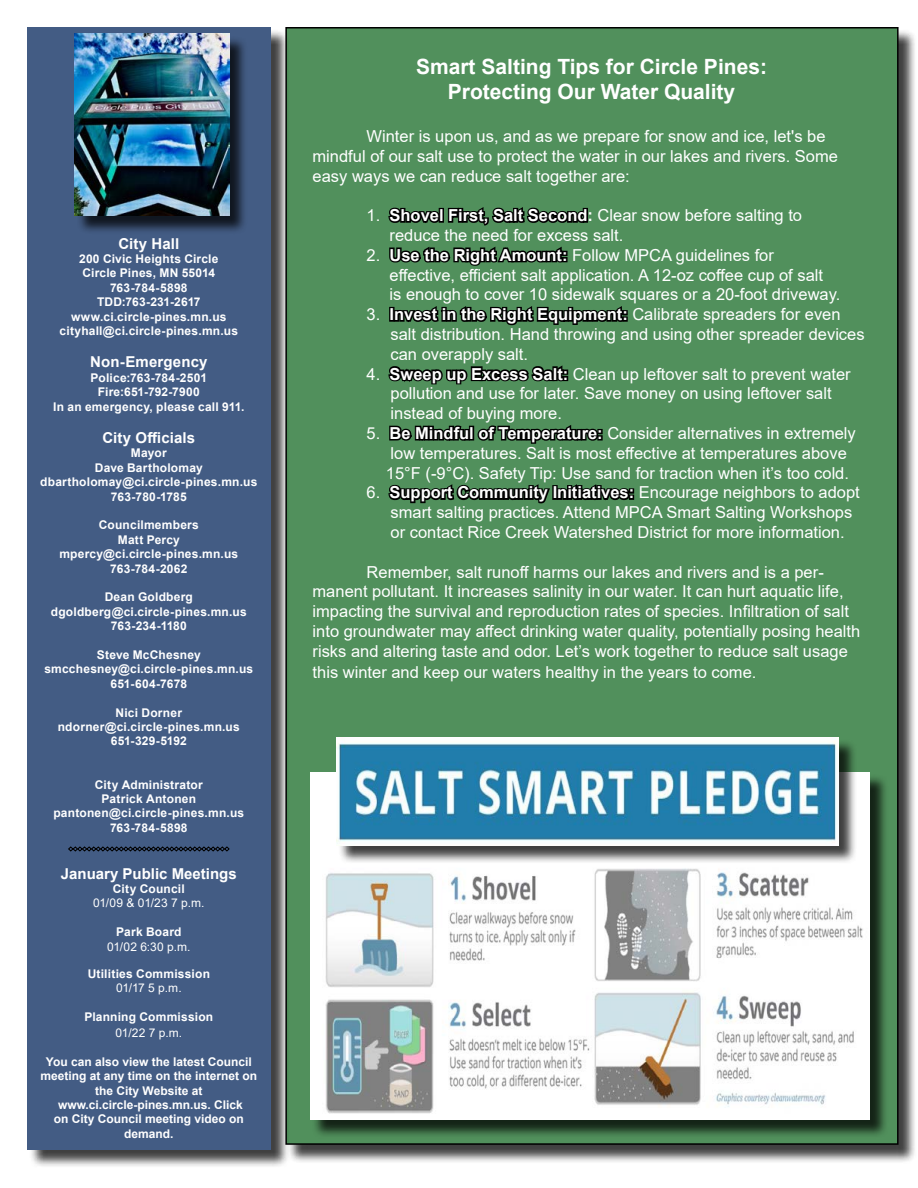
<style>
.page{position:relative;width:918px;height:1188px;background:#fff}
.page>*{position:absolute;margin:0;border:0;box-sizing:border-box;transform-origin:0 0}
.t1{font:700 21px/25.2px "Arial";color:#fff;text-align:center}
.t2{font:16.5px/19.8px "Arial";color:#fff}
.t3{font:700 15px "Arial";letter-spacing:.005em;color:#fff}
.t4{font:700 12px/14.4px "Arial";letter-spacing:.015em;color:#fff;text-align:center}
.t5{font:12px "Arial";letter-spacing:-.01em;color:#fff}
.s1{font-weight:700;color:#000}
.s2{font-weight:700}
</style>
<div class="page">
<div style="left:287px;top:29px;width:630px;height:1135px;background:#000;opacity:.75"></div>
<div style="left:286px;top:28px;width:612px;height:1116px;background:#51905c"></div>
<div style="left:29px;top:29px;width:260px;height:1139px;background:#000;opacity:.75"></div>
<div style="left:27px;top:27px;width:244px;height:1122px;background:#435c84"></div>
<svg style="left:68px;top:846px;width:162px;height:5px"></svg>
<div style="left:77px;top:36px;width:171px;height:198px;background:#000;opacity:.75"></div>
<img style="left:75px;top:34px;width:154px;height:181px">
<div style="left:312px;top:774px;width:577px;height:365px;background:#000;opacity:.75"></div>
<img style="left:310px;top:772px;width:560px;height:348px">
<div style="left:338px;top:739px;width:519px;height:126px;background:#000;opacity:.75"></div>
<img style="left:336px;top:738px;width:502px;height:108px">
<p class="t3" style="left:118px;top:233px;width:62px">City Hall</p>
<p class="t4" style="left:60px;top:252px;width:180px">200 Civic Heights Circle<br>Circle Pines, MN 55014<br>763-784-5898<br>TDD:763-231-2617 www.ci.circle-pines.mn.us cityhall@ci.circle-pines.mn.us</p>
<p class="t3" style="left:90px;top:351px;width:119px">Non-Emergency</p>
<p class="t4" style="left:53px;top:370px;width:193px">Police:763-784-2501<br>Fire:651-792-7900<br>In an emergency, please call 911.</p>
<p class="t3" style="left:102px;top:427px;width:94px">City Officials</p>
<p class="t4" style="left:40px;top:446px;width:219px">Mayor<br>Dave Bartholomay dbartholomay@ci.circle-pines.mn.us<br>763-780-1785</p>
<p class="t4" style="left:59px;top:518px;width:180px">Councilmembers<br>Matt Percy mpercy@ci.circle-pines.mn.us<br>763-784-2062</p>
<p class="t4" style="left:51px;top:590px;width:197px">Dean Goldberg dgoldberg@ci.circle-pines.mn.us<br>763-234-1180</p>
<p class="t4" style="left:44px;top:648px;width:210px">Steve McChesney smcchesney@ci.circle-pines.mn.us<br>651-604-7678</p>
<p class="t4" style="left:58px;top:705px;width:184px">Nici Dorner ndorner@ci.circle-pines.mn.us<br>651-329-5192</p>
<p class="t4" style="left:53px;top:777px;width:192px">City Administrator<br>Patrick Antonen pantonen@ci.circle-pines.mn.us<br>763-784-5898</p>
<p class="t3" style="left:61px;top:863px;width:177px">January Public Meetings</p>
<p class="t4" style="left:113px;top:882px;width:73px">City Council</p>
<p class="t5" style="left:93px;top:895px;width:113px">01/09 &amp; 01/23 7 p.m.</p>
<p class="t4" style="left:116px;top:925px;width:67px">Park Board</p>
<p class="t5" style="left:107px;top:938px;width:85px">01/02 6:30 p.m.</p>
<p class="t4" style="left:88px;top:967px;width:124px">Utilities Commission</p>
<p class="t5" style="left:116px;top:980px;width:67px">01/17 5 p.m.</p>
<p class="t4" style="left:84px;top:1010px;width:130px">Planning Commission</p>
<p class="t5" style="left:115px;top:1024px;width:68px">01/22 7 p.m.</p>
<p class="t4" style="left:41px;top:1054px;width:218px">You can also view the latest Council meeting at any time on the internet on the City Website at www.ci.circle-pines.mn.us. Click<br>on City Council meeting video on demand.</p>
<p class="t1" style="left:416px;top:54px;width:352px">Smart Salting Tips for Circle Pines:<br>Protecting Our Water Quality</p>
<p class="t2" style="left:313px;top:126px;width:527px;text-indent:54px">Winter is upon us, and as we prepare for snow and ice, let's be mindful of our salt use to protect the water in our lakes and rivers. Some easy ways we can reduce salt together are:</p>
<p class="t2" style="left:390px;top:205px;width:414px;text-indent:-23px">1. <span class="s1">Shovel First, Salt Second</span><span class="s2">:</span> Clear snow before salting to reduce the need for excess salt.</p>
<p class="t2" style="left:390px;top:245px;width:452px;text-indent:-23px">2. <span class="s1">Use the Right Amount:</span> Follow MPCA guidelines for effective, efficient salt application. A 12-oz coffee cup of salt<br>is enough to cover 10 sidewalk squares or a 20-foot driveway.</p>
<p class="t2" style="left:391px;top:304px;width:476px;text-indent:-24px">3. <span class="s1">Invest in the Right Equipment:</span> Calibrate spreaders for even salt distribution. Hand throwing and using other spreader devices can overapply salt.</p>
<p class="t2" style="left:391px;top:364px;width:462px;text-indent:-24px">4. <span class="s1">Sweep up Excess Salt:</span> Clean up leftover salt to prevent water pollution and use for later. Save money on using leftover salt instead of buying more.</p>
<p class="t2" style="left:386px;top:423px;width:471px;text-indent:-19px">5. <span class="s1">Be Mindful of Temperature:</span> Consider alternatives in extremely low temperatures. Salt is most effective at temperatures above<br>15°F (-9°C). Safety Tip: Use sand for traction when it’s too cold.</p>
<p class="t2" style="left:391px;top:483px;width:471px;text-indent:-24px">6. <span class="s1">Support Community Initiatives:</span> Encourage neighbors to adopt smart salting practices. Attend MPCA Smart Salting Workshops or contact Rice Creek Watershed District for more information.</p>
<p class="t2" style="left:313px;top:562px;width:549px;text-indent:54px">Remember, salt runoff harms our lakes and rivers and is a per&shy;manent pollutant. It increases salinity in our water. It can hurt aquatic life, impacting the survival and reproduction rates of species. Infiltration of salt into groundwater may affect drinking water quality, potentially posing health risks and altering taste and odor. Let’s work together to reduce salt usage</p>
<p class="t2" style="left:313px;top:663px;width:445px">this winter and keep our waters healthy in the years to come.</p>
</div>
